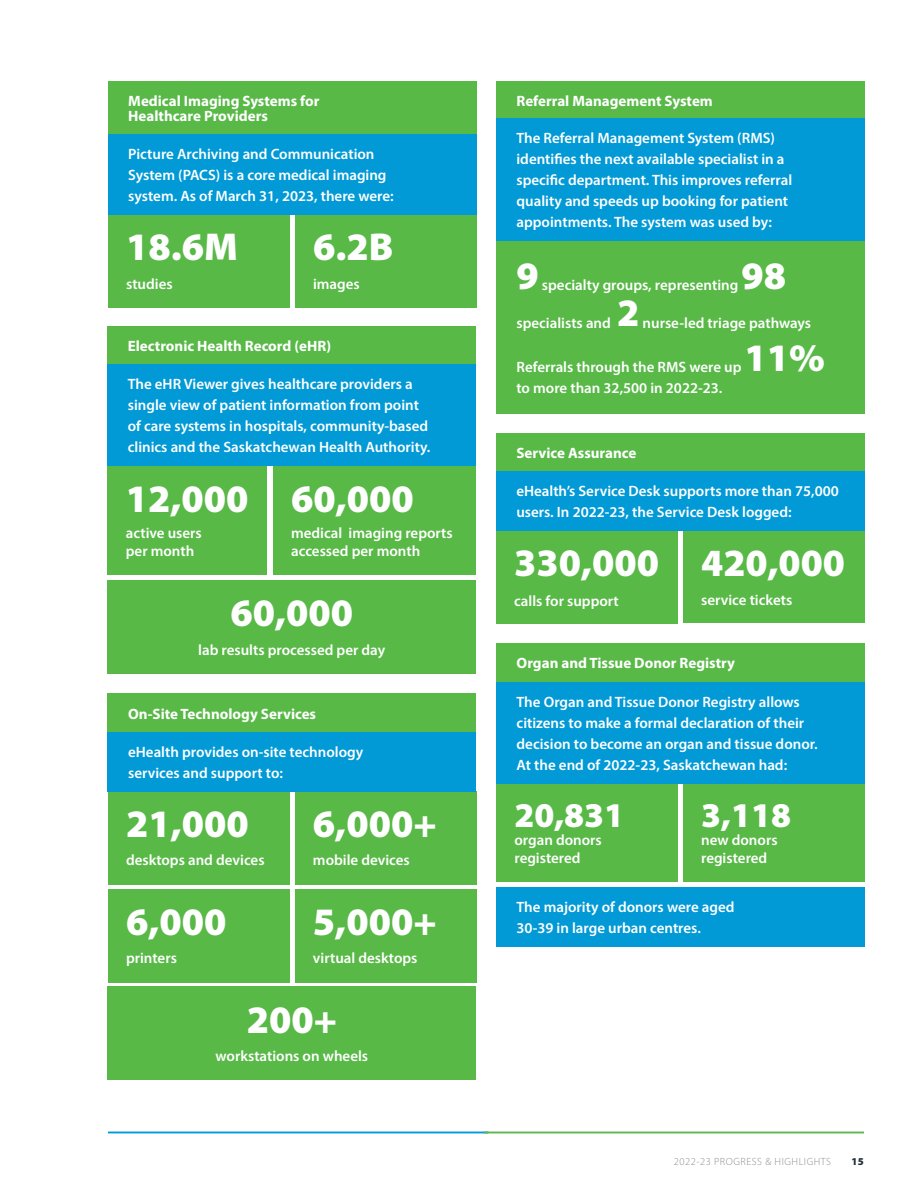
<style>
.page{position:relative;width:918px;height:1188px;background:#fff}
.page>*{position:absolute;margin:0;border:0;box-sizing:border-box;transform-origin:0 0}
.t1{font:900 39px "Myriad Pro";color:#fff}
.t2{font:900 38.7px "Myriad Pro";color:#fff}
.t3{font:900 34.95px "Myriad Pro";color:#fff}
.t4{font:600 15px/21px "Myriad Pro";color:#fff}
.t5{font:700 15px/15px "Myriad Pro";color:#fff}
.t6{font:300 10.5px "Myriad Pro";letter-spacing:.05em;color:#8d8e93}
.t7{font:900 10.5px "Myriad Pro";color:#222e36}
</style>
<div class="page">
<hr style="left:108px;top:1132px;width:380px;height:1px;background:#0199d6">
<hr style="left:484px;top:1132px;width:380px;height:1px;background:#58b947">
<div style="left:496px;top:433px;width:368px;height:39px;background:#58b947"></div>
<div style="left:496px;top:530px;width:182px;height:94px;background:#58b947"></div>
<div style="left:683px;top:530px;width:181px;height:93px;background:#58b947"></div>
<div style="left:496px;top:471px;width:368px;height:59px;background:#0199d6"></div>
<div style="left:108px;top:81px;width:368px;height:54px;background:#58b947"></div>
<div style="left:108px;top:214px;width:182px;height:93px;background:#58b947"></div>
<div style="left:295px;top:214px;width:181px;height:93px;background:#58b947"></div>
<div style="left:108px;top:135px;width:368px;height:80px;background:#0199d6"></div>
<div style="left:496px;top:241px;width:368px;height:172px;background:#58b947"></div>
<div style="left:496px;top:81px;width:368px;height:39px;background:#58b947"></div>
<div style="left:496px;top:119px;width:368px;height:122px;background:#0199d6"></div>
<div style="left:107px;top:326px;width:369px;height:39px;background:#58b947"></div>
<div style="left:108px;top:466px;width:159px;height:108px;background:#58b947"></div>
<div style="left:273px;top:466px;width:203px;height:108px;background:#58b947"></div>
<div style="left:108px;top:580px;width:368px;height:93px;background:#58b947"></div>
<div style="left:107px;top:365px;width:369px;height:101px;background:#0199d6"></div>
<div style="left:108px;top:694px;width:368px;height:38px;background:#58b947"></div>
<div style="left:108px;top:791px;width:181px;height:94px;background:#58b947"></div>
<div style="left:108px;top:889px;width:181px;height:93px;background:#58b947"></div>
<div style="left:108px;top:987px;width:368px;height:93px;background:#58b947"></div>
<div style="left:295px;top:791px;width:181px;height:94px;background:#58b947"></div>
<div style="left:295px;top:889px;width:181px;height:93px;background:#58b947"></div>
<div style="left:108px;top:732px;width:368px;height:59px;background:#0199d6"></div>
<div style="left:496px;top:783px;width:182px;height:99px;background:#58b947"></div>
<div style="left:683px;top:783px;width:181px;height:99px;background:#58b947"></div>
<div style="left:496px;top:682px;width:368px;height:101px;background:#0199d6"></div>
<div style="left:496px;top:887px;width:368px;height:59px;background:#0199d6"></div>
<div style="left:496px;top:644px;width:368px;height:38px;background:#58b947"></div>
<p class="t5" style="left:128px;top:93px;width:193px">Medical Imaging Systems for<br>Healthcare Providers</p>
<p class="t4" style="left:128px;top:143px;width:267px">Picture Archiving and Communication<br>System (PACS) is a core medical imaging system. As of March 31, 2023, there were:</p>
<h1 class="t1" style="left:126px;top:221px;width:113px">18.6M</h1>
<p class="t4" style="left:126px;top:273px;width:48px">studies</p>
<h1 class="t1" style="left:313px;top:221px;width:82px">6.2B</h1>
<p class="t4" style="left:313px;top:273px;width:48px">images</p>
<p class="t5" style="left:128px;top:338px;width:205px">Electronic Health Record (eHR)</p>
<p class="t4" style="left:128px;top:374px;width:304px">The eHR Viewer gives healthcare providers a single view of patient information from point of care systems in hospitals, community-based clinics and the Saskatchewan Health Authority.</p>
<h1 class="t1" style="left:126px;top:473px;width:124px">12,000</h1>
<p class="t4" style="left:126px;top:524px;width:78px;line-height:18px">active users per month</p>
<h1 class="t1" style="left:291px;top:473px;width:124px">60,000</h1>
<p class="t4" style="left:291px;top:524px;width:163px;line-height:18px">medical imaging reports accessed per month</p>
<h1 class="t1" style="left:230px;top:587px;width:124px">60,000</h1>
<p class="t4" style="left:198px;top:639px;width:189px">lab results processed per day</p>
<p class="t5" style="left:128px;top:706px;width:190px">On-Site Technology Services</p>
<p class="t4" style="left:128px;top:741px;width:237px">eHealth provides on-site technology services and support to:</p>
<h1 class="t1" style="left:126px;top:798px;width:124px">21,000</h1>
<p class="t4" style="left:126px;top:849px;width:140px">desktops and devices</p>
<h1 class="t1" style="left:126px;top:896px;width:102px">6,000</h1>
<p class="t4" style="left:126px;top:947px;width:52px">printers</p>
<h1 class="t1" style="left:313px;top:798px;width:125px">6,000+</h1>
<p class="t4" style="left:313px;top:849px;width:98px">mobile devices</p>
<h1 class="t1" style="left:313px;top:896px;width:125px">5,000+</h1>
<p class="t4" style="left:313px;top:947px;width:106px">virtual desktops</p>
<h1 class="t1" style="left:247px;top:993px;width:92px">200+</h1>
<p class="t4" style="left:216px;top:1045px;width:154px">workstations on wheels</p>
<p class="t5" style="left:516px;top:93px;width:198px">Referral Management System</p>
<p class="t4" style="left:516px;top:127px;width:277px">The Referral Management System (RMS) identifies the next available specialist in a specific department. This improves referral quality and speeds up booking for patient appointments. The system was used by:</p>
<h1 class="t1" style="left:516px;top:250px;width:24px">9</h1>
<h1 class="t1" style="left:742px;top:250px;width:46px">98</h1>
<p class="t4" style="left:542px;top:274px;width:198px">specialty groups, representing</p>
<h1 class="t1" style="left:617px;top:287px;width:24px">2</h1>
<p class="t4" style="left:516px;top:312px;width:96px">specialists and</p>
<p class="t4" style="left:643px;top:312px;width:170px">nurse-led triage pathways</p>
<p class="t4" style="left:516px;top:356px;width:227px">Referrals through the RMS were up</p>
<h1 class="t1" style="left:745px;top:331px;width:82px">11%</h1>
<p class="t4" style="left:516px;top:377px;width:207px">to more than 32,500 in 2022-23.</p>
<p class="t5" style="left:516px;top:445px;width:122px">Service Assurance</p>
<p class="t4" style="left:516px;top:480px;width:324px">eHealth’s Service Desk supports more than 75,000 users. In 2022-23, the Service Desk logged:</p>
<h1 class="t1" style="left:514px;top:537px;width:147px">330,000</h1>
<p class="t4" style="left:514px;top:590px;width:106px">calls for support</p>
<h2 class="t2" style="left:701px;top:537px;width:146px">420,000</h2>
<p class="t4" style="left:701px;top:589px;width:93px">service tickets</p>
<p class="t5" style="left:517px;top:655px;width:220px">Organ and Tissue Donor Registry</p>
<p class="t4" style="left:517px;top:691px;width:303px">The Organ and Tissue Donor Registry allows citizens to make a formal declaration of their decision to become an organ and tissue donor.<br>At the end of 2022-23, Saskatchewan had:</p>
<h3 class="t3" style="left:514px;top:792px;width:111px">20,831</h3>
<p class="t4" style="left:514px;top:831px;width:89px;line-height:18px">organ donors registered</p>
<h3 class="t3" style="left:701px;top:792px;width:91px">3,118</h3>
<p class="t4" style="left:701px;top:831px;width:78px;line-height:18px">new donors registered</p>
<p class="t4" style="left:517px;top:896px;width:219px">The majority of donors were aged<br>30-39 in large urban centres.</p>
<p class="t6" style="left:674px;top:1155px;width:159px">2022-23 PROGRESS &amp; HIGHLIGHTS</p>
<p class="t7" style="left:851px;top:1154px;width:14px">15</p>
</div>
